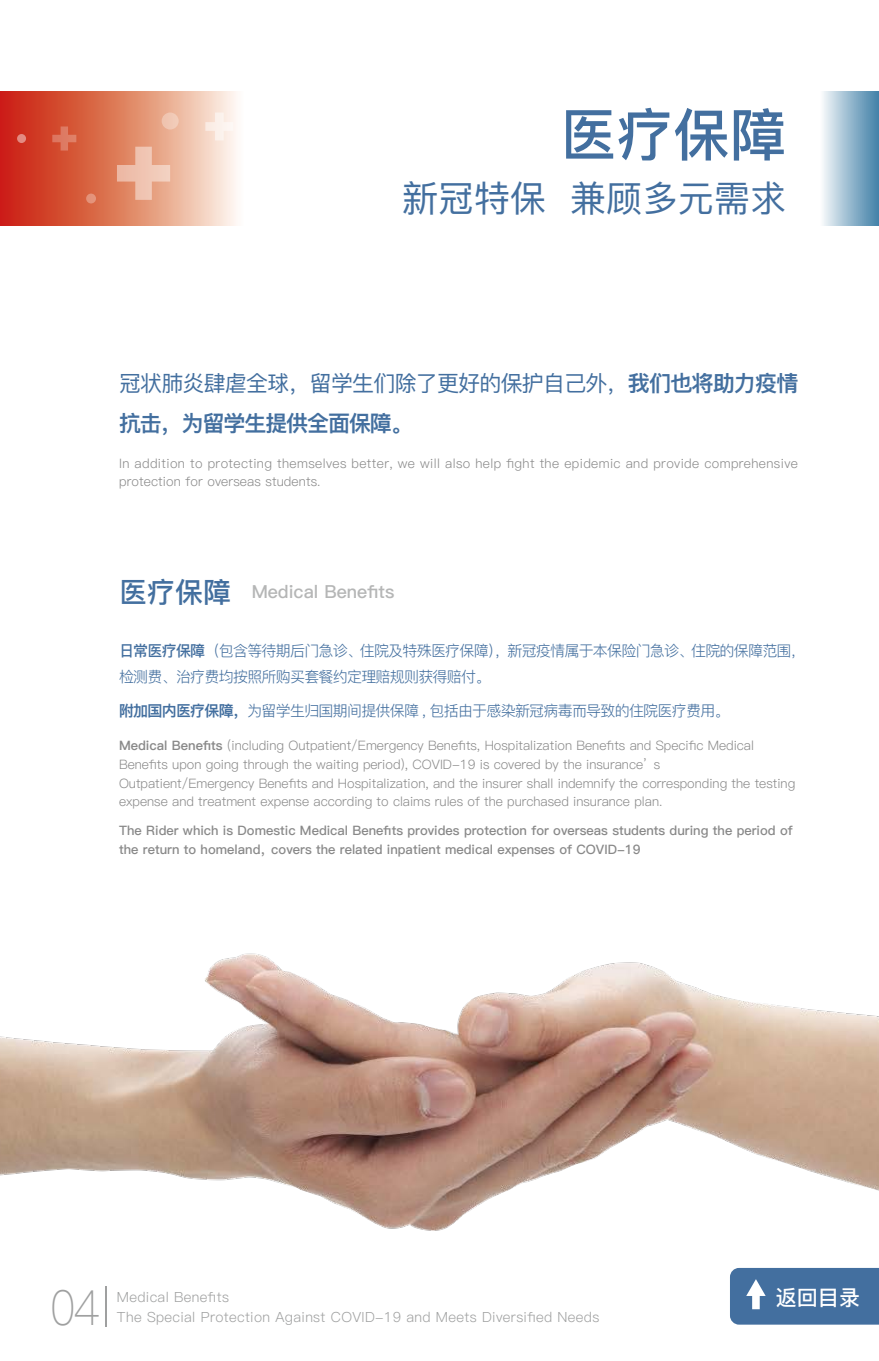
<style>
.page{position:relative;width:879px;height:1361px;background:#fff}
.page>*{position:absolute;margin:0;border:0;box-sizing:border-box;transform-origin:0 0}
.t1{font:56.6px "Ping Fang SC Bold";color:#436f9f}
.t2{font:48.4px "Ping Fang SC Light";color:#9fa0a0;scale:.9 1}
.t3{font:36px "Ping Fang SC Medium";color:#436f9f}
.t4{font:22px "Ping Fang SC Medium";letter-spacing:-.035em;color:#436f9f}
.t5{font:22px "Ping Fang SC Heavy";letter-spacing:-.05em;color:#436f9f}
.t6{font:21.2px "Ping Fang SC Bold";color:#fff}
.t7{font:18px "Ping Fang SC Bold";color:#b5b6b6}
.t8{font:15px/26.4px "Ping Fang SC Regular";letter-spacing:-.05em;color:#436f9f}
.t9{font:14px "Ping Fang SC Regular";letter-spacing:.025em;color:#9fa0a0}
.t10{font:13px/18.8px "Ping Fang SC Regular";color:#898989}
.t11{font:13px/18.8px "Ping Fang SC Bold";color:#898989}
.t12{font:13px/18.8px "Ping Fang SC Regular";letter-spacing:.03em;color:#898989}
.s1{font-family:"Ping Fang SC Heavy"}
.s2{font-size:28px;color:#436f9f}
.s3{font-family:"Ping Fang SC Bold"}
</style>
<div class="page">
<svg style="left:0;top:91px;width:236px;height:134px"></svg>
<img style="left:0;top:953px;width:879px;height:278px">
<hr style="left:105px;top:1286px;width:2px;height:40px;background:#9fa0a0">
<svg style="left:17px;top:134px;width:9px;height:9px"></svg>
<div style="left:86px;top:194px;width:10px;height:9px;background:#e3927a;border-radius:50%"></div>
<div style="left:162px;top:112px;width:17px;height:18px;background:#f0c7b3;border-radius:50%"></div>
<svg style="left:117px;top:147px;width:53px;height:53px"></svg>
<svg style="left:205px;top:112px;width:28px;height:28px"></svg>
<svg style="left:52px;top:126px;width:24px;height:25px"></svg>
<div style="left:804px;top:91px;width:75px;height:134px;background:linear-gradient(to right,#fff,#4482a8)"></div>
<div style="left:730px;top:1268px;width:149px;height:56px;background:#436f9f"></div>
<h1 class="t1" style="left:560px;top:101px;width:228px">医疗保障</h1>
<h3 class="t3" style="left:402px;top:177px;width:385px">新冠特保 兼顾多元需求</h3>
<h3 class="t4" style="left:119px;top:370px;width:681px">冠状肺炎肆虐全球，留学生们除了更好的保护自己外，<span class="s1">我们也将助力疫情</span></h3>
<h3 class="t5" style="left:119px;top:410px;width:295px">抗击，为留学生提供全面保障。</h3>
<p class="t12" style="left:119px;top:453px;width:680px">In addition to protecting themselves better, we will also help fight the epidemic and provide comprehensive protection for overseas students.</p>
<h3 class="t7" style="left:119px;top:581px;width:277px"><span class="s2">医疗保障</span> Medical Benefits</h3>
<p class="t8" style="left:119px;top:637px;width:688px"><span class="s3">日常医疗保障</span>（包含等待期后门急诊、住院及特殊医疗保障），新冠疫情属于本保险门急诊、住院的保障范围，检测费、治疗费均按照所购买套餐约定理赔规则获得赔付。</p>
<p class="t8" style="left:119px;top:698px;width:612px"><span class="s1">附加国内医疗保障，</span>为留学生归国期间提供保障 , 包括由于感染新冠病毒而导致的住院医疗费用。</p>
<p class="t10" style="left:119px;top:736px;width:678px"><span class="s1">Medical Benefits</span> (including Outpatient/Emergency Benefits, Hospitalization Benefits and Specific Medical Benefits upon going through the waiting period), COVID-19 is covered by the insurance’ s Outpatient/Emergency Benefits and Hospitalization, and the insurer shall indemnify the corresponding the testing expense and treatment expense according to claims rules of the purchased insurance plan.</p>
<p class="t11" style="left:119px;top:821px;width:675px">The Rider which is Domestic Medical Benefits provides protection for overseas students during the period of the return to homeland，covers the related inpatient medical expenses of COVID-19</p>
<h2 class="t2" style="left:50px;top:1279px;width:57px">04</h2>
<p class="t9" style="left:117px;top:1289px;width:113px">Medical Benefits</p>
<p class="t9" style="left:117px;top:1308px;width:484px">The Special Protection Against COVID-19 and Meets Diversified Needs</p>
<h3 class="t6" style="left:775px;top:1284px;width:86px">返回目录</h3>
</div>
